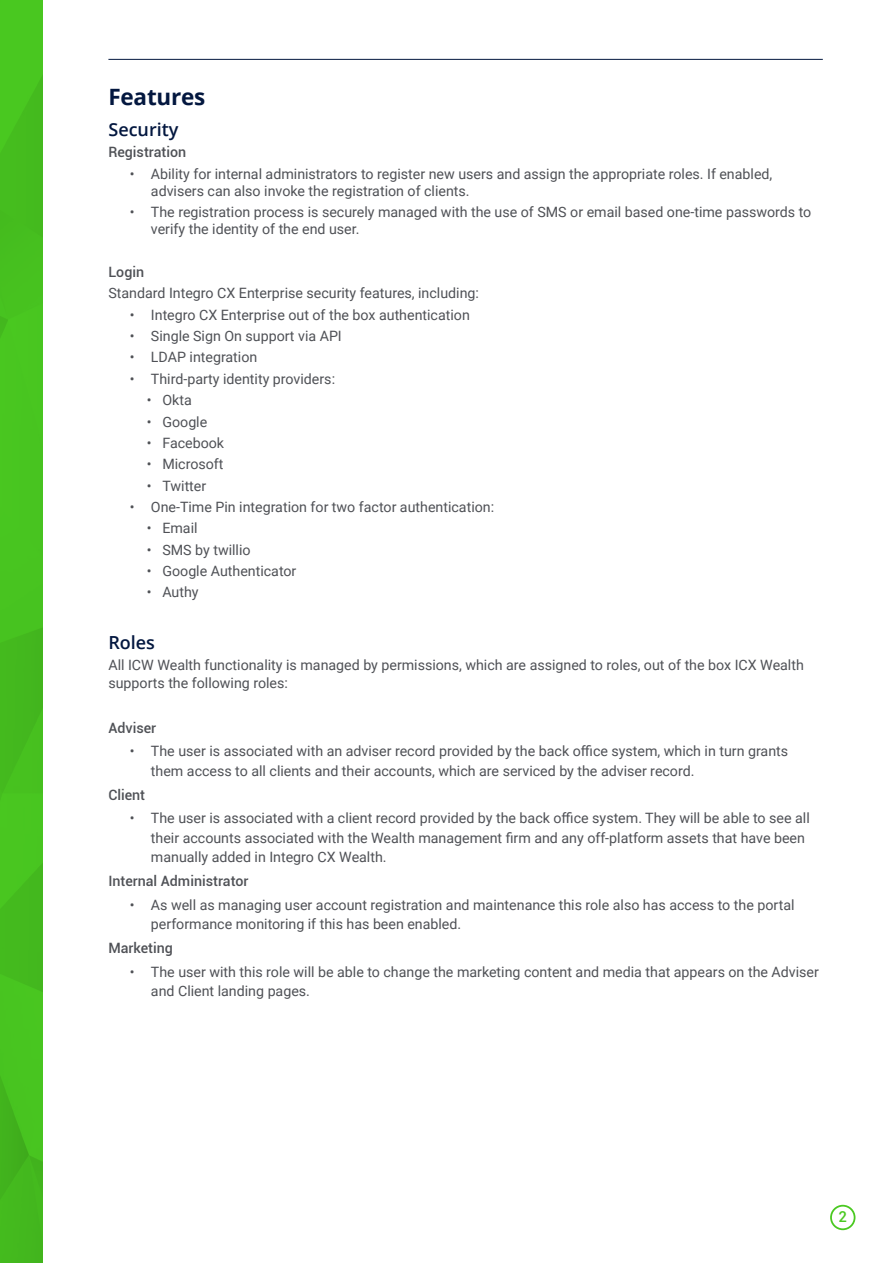
<style>
.page{position:relative;width:893px;height:1263px;background:#fff}
.page>*{position:absolute;margin:0;border:0;box-sizing:border-box;transform-origin:0 0}
.t1{font:700 22.5px "Open Sans";letter-spacing:-.01em;color:#03173f}
.t2{font:600 18px "Open Sans";color:#03173f}
.t3{font:500 15px "Roboto";color:#4ac921}
.t4{font:14.25px/19.5px "Roboto";color:#4f5156}
.t5{font:500 14.25px "Roboto";color:#4f5156}
</style>
<div class="page">
<div style="left:830px;top:1205px;width:25px;height:25px;border:2px solid #4ac921;border-radius:50%"></div>
<img style="left:0;top:0;width:43px;height:1263px">
<hr style="left:108px;top:59px;width:715px;height:1px;background:#03173f">
<p class="t1" style="left:108px;top:81px;width:98px">Features</p>
<p class="t2" style="left:108px;top:117px;width:72px">Security</p>
<p class="t5" style="left:108px;top:142px;width:79px">Registration</p>
<p class="t4" style="left:151px;top:165px;width:623px;line-height:17.1px;text-indent:-21px">• Ability for internal administrators to register new users and assign the appropriate roles. If enabled, advisers can also invoke the registration of clients.</p>
<p class="t4" style="left:151px;top:203px;width:662px;line-height:17.1px;text-indent:-21px">• The registration process is securely managed with the use of SMS or email based one-time passwords to verify the identity of the end user.</p>
<p class="t5" style="left:108px;top:262px;width:37px">Login</p>
<p class="t4" style="left:108px;top:283px;width:372px">Standard Integro CX Enterprise security features, including:</p>
<p class="t4" style="left:130px;top:304px;width:342px">• Integro CX Enterprise out of the box authentication</p>
<p class="t4" style="left:130px;top:326px;width:214px">• Single Sign On support via API</p>
<p class="t4" style="left:130px;top:347px;width:129px">• LDAP integration</p>
<p class="t4" style="left:130px;top:368px;width:207px">• Third-party identity providers:</p>
<p class="t4" style="left:147px;top:390px;width:47px">• Okta</p>
<p class="t4" style="left:147px;top:411px;width:62px">• Google</p>
<p class="t4" style="left:147px;top:432px;width:79px">• Facebook</p>
<p class="t4" style="left:147px;top:454px;width:78px">• Microsoft</p>
<p class="t4" style="left:147px;top:475px;width:61px">• Twitter</p>
<p class="t4" style="left:130px;top:497px;width:366px">• One-Time Pin integration for two factor authentication:</p>
<p class="t4" style="left:147px;top:518px;width:52px">• Email</p>
<p class="t4" style="left:147px;top:539px;width:105px">• SMS by twillio</p>
<p class="t4" style="left:147px;top:561px;width:151px">• Google Authenticator</p>
<p class="t4" style="left:147px;top:582px;width:53px">• Authy</p>
<p class="t2" style="left:108px;top:630px;width:48px">Roles</p>
<p class="t4" style="left:108px;top:656px;width:697px;line-height:17.1px">All ICW Wealth functionality is managed by permissions, which are assigned to roles, out of the box ICX Wealth supports the following roles:</p>
<p class="t5" style="left:108px;top:717px;width:49px">Adviser</p>
<p class="t4" style="left:151px;top:741px;width:639px;text-indent:-21px">• The user is associated with an adviser record provided by the back office system, which in turn grants them access to all clients and their accounts, which are serviced by the adviser record.</p>
<p class="t5" style="left:108px;top:784px;width:38px">Client</p>
<p class="t4" style="left:151px;top:808px;width:660px;text-indent:-21px">• The user is associated with a client record provided by the back office system. They will be able to see all their accounts associated with the Wealth management firm and any off-platform assets that have been manually added in Integro CX Wealth.</p>
<p class="t5" style="left:108px;top:871px;width:142px">Internal Administrator</p>
<p class="t4" style="left:151px;top:894px;width:645px;text-indent:-21px">• As well as managing user account registration and maintenance this role also has access to the portal performance monitoring if this has been enabled.</p>
<p class="t5" style="left:108px;top:938px;width:66px">Marketing</p>
<p class="t4" style="left:151px;top:961px;width:669px;text-indent:-21px">• The user with this role will be able to change the marketing content and media that appears on the Adviser and Client landing pages.</p>
<p class="t3" style="left:838px;top:1206px;width:10px">2</p>
</div>
